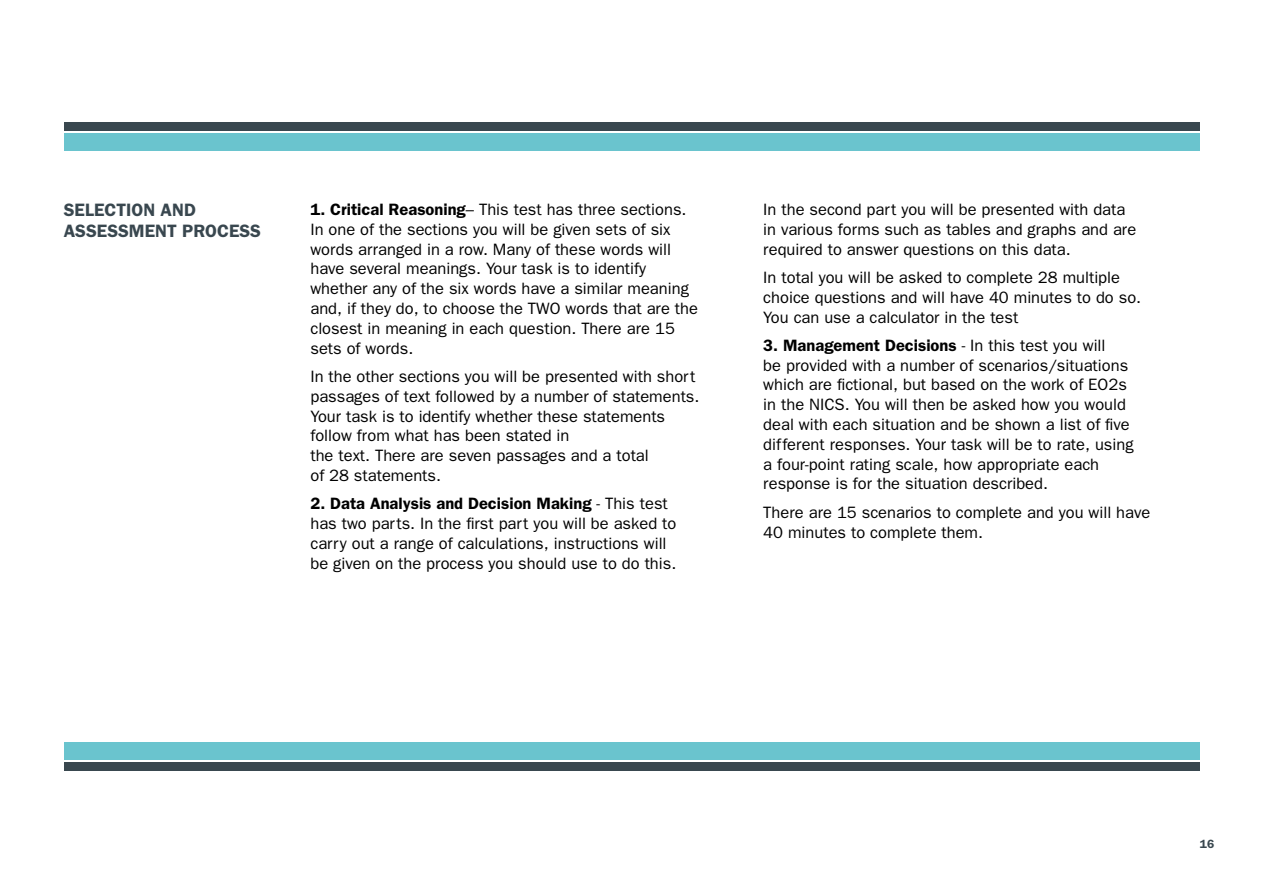
<style>
.page{position:relative;width:1263px;height:893px;background:#fff}
.page>*{position:absolute;margin:0;border:0;box-sizing:border-box;transform-origin:0 0}
.t1{font:600 18px/21px "Franklin Gothic";color:#39474f}
.t2{font:16.5px/19.8px "Franklin Gothic";color:#000}
.t3{font:600 12px "Franklin Gothic";color:#39474f}
.s1{font-weight:600}
</style>
<div class="page">
<div style="left:64px;top:134px;width:1135px;height:17px;background:#6ac4ce"></div>
<div style="left:64px;top:122px;width:1135px;height:9px;background:#39474f"></div>
<div style="left:64px;top:742px;width:1135px;height:17px;background:#6ac4ce"></div>
<div style="left:64px;top:762px;width:1135px;height:8px;background:#39474f"></div>
<p class="t1" style="left:64px;top:200px;width:199px">SELECTION AND<br>ASSESSMENT PROCESS</p>
<p class="t2" style="left:310px;top:200px;width:389px"><span class="s1">1. Critical Reasoning</span>– This test has three sections.<br>In one of the sections you will be given sets of six words arranged in a row. Many of these words will have several meanings. Your task is to identify whether any of the six words have a similar meaning and, if they do, to choose the TWO words that are the closest in meaning in each question. There are 15 sets of words.</p>
<p class="t2" style="left:310px;top:367px;width:391px">In the other sections you will be presented with short passages of text followed by a number of statements.<br>Your task is to identify whether these statements follow from what has been stated in<br>the text. There are seven passages and a total<br>of 28 statements.</p>
<p class="t2" style="left:310px;top:494px;width:367px"><span class="s1">2. Data Analysis and Decision Making</span> - This test has two parts. In the first part you will be asked to carry out a range of calculations, instructions will be given on the process you should use to do this.</p>
<p class="t2" style="left:763px;top:200px;width:374px">In the second part you will be presented with data in various forms such as tables and graphs and are required to answer questions on this data.</p>
<p class="t2" style="left:763px;top:268px;width:379px">In total you will be asked to complete 28 multiple choice questions and will have 40 minutes to do so.<br>You can use a calculator in the test</p>
<p class="t2" style="left:763px;top:335px;width:372px"><span class="s1">3. Management Decisions</span> - In this test you will<br>be provided with a number of scenarios/situations which are fictional, but based on the work of EO2s in the NICS. You will then be asked how you would deal with each situation and be shown a list of five different responses. Your task will be to rate, using a four-point rating scale, how appropriate each response is for the situation described.</p>
<p class="t2" style="left:763px;top:502px;width:388px">There are 15 scenarios to complete and you will have<br>40 minutes to complete them.</p>
<p class="t3" style="left:1200px;top:837px;width:16px">16</p>
</div>
